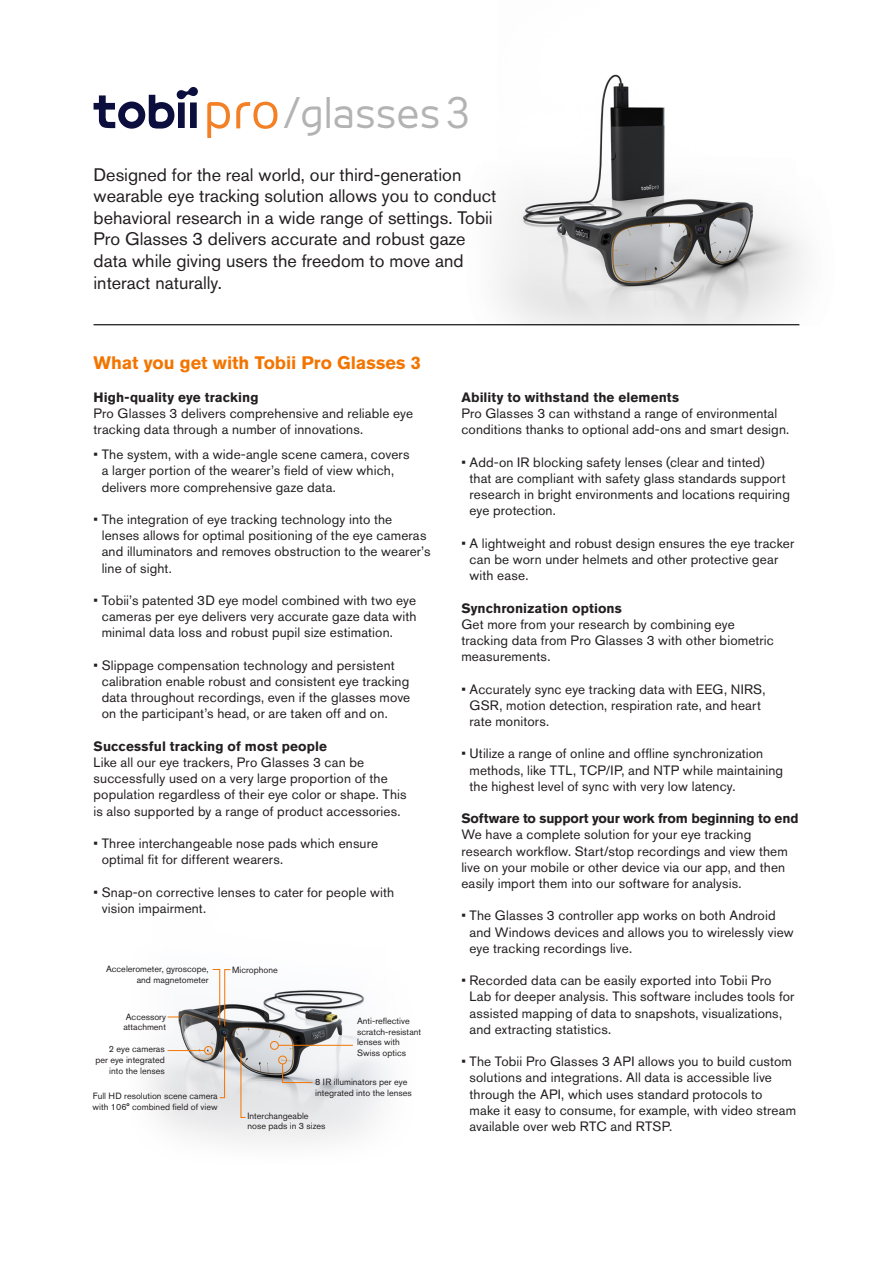
<style>
.page{position:relative;width:893px;height:1263px;background:#fff}
.page>*{position:absolute;margin:0;border:0;box-sizing:border-box;transform-origin:0 0}
.t1{font:41.7px "Tele Voice";color:#b3b3b3}
.t2{font:18px/21.6px "Akzidenz Grotesk BE";color:#231f20}
.t3{font:700 18px "Akzidenz Grotesk BE";letter-spacing:-.005em;color:#f37500}
.t4{font:13.5px/16.2px "Akzidenz Grotesk BE";letter-spacing:.01em;color:#231f20}
.t5{font:700 13.5px "Akzidenz Grotesk BE";letter-spacing:.005em;color:#231f20}
.t6{font:9px/10.8px "Akzidenz Grotesk BE";color:#231f20}
</style>
<div class="page">
<img style="left:149px;top:990px;width:239px;height:152px">
<img style="left:499px;top:74px;width:305px;height:251px">
<svg style="left:94px;top:87px;width:104px;height:42px"></svg>
<svg style="left:207px;top:102px;width:23px;height:36px"></svg>
<svg style="left:236px;top:102px;width:41px;height:27px"></svg>
<hr style="left:94px;top:324px;width:705px;height:1px;background:#000">
<div style="left:279px;top:1056px;width:8px;height:8px;border:1px solid #f37500;border-radius:50%"></div>
<div style="left:270px;top:1041px;width:8px;height:8px;border:1px solid #f37500;border-radius:50%"></div>
<div style="left:204px;top:1046px;width:9px;height:8px;border:1px solid #f37500;border-radius:50%"></div>
<svg style="left:282px;top:1064px;width:31px;height:19px"></svg>
<hr style="left:279px;top:1045px;width:74px;height:1px;background:#f37500">
<svg style="left:241px;top:1052px;width:5px;height:66px"></svg>
<svg style="left:219px;top:1037px;width:6px;height:61px"></svg>
<hr style="left:168px;top:1050px;width:36px;height:1px;background:#f37500">
<svg style="left:168px;top:1017px;width:12px;height:1px"></svg>
<svg style="left:212px;top:969px;width:19px;height:57px"></svg>
<p class="t1" style="left:284px;top:89px;width:188px">/glasses 3</p>
<p class="t2" style="left:94px;top:163px;width:404px">Designed for the real world, our third-generation wearable eye tracking solution allows you to conduct behavioral research in a wide range of settings. Tobii Pro Glasses 3 delivers accurate and robust gaze data while giving users the freedom to move and interact naturally.</p>
<p class="t3" style="left:94px;top:352px;width:329px">What you get with Tobii Pro Glasses 3</p>
<p class="t5" style="left:94px;top:389px;width:166px">High-quality eye tracking</p>
<p class="t4" style="left:94px;top:405px;width:321px">Pro Glasses 3 delivers comprehensive and reliable eye tracking data through a number of innovations.</p>
<p class="t4" style="left:102px;top:446px;width:309px;text-indent:-8px">• The system, with a wide-angle scene camera, covers a larger portion of the wearer’s field of view which, delivers more comprehensive gaze data.</p>
<p class="t4" style="left:102px;top:511px;width:330px;text-indent:-8px">• The integration of eye tracking technology into the lenses allows for optimal positioning of the eye cameras and illuminators and removes obstruction to the wearer’s line of sight.</p>
<p class="t4" style="left:102px;top:592px;width:316px;text-align:justify;text-indent:-8px">• Tobii’s patented 3D eye model combined with two eye cameras per eye delivers very accurate gaze data with minimal data loss and robust pupil size estimation.</p>
<p class="t4" style="left:102px;top:657px;width:310px;text-indent:-8px">• Slippage compensation technology and persistent calibration enable robust and consistent eye tracking data throughout recordings, even if the glasses move on the participant’s head, or are taken off and on.</p>
<p class="t5" style="left:94px;top:738px;width:235px">Successful tracking of most people</p>
<p class="t4" style="left:94px;top:754px;width:315px">Like all our eye trackers, Pro Glasses 3 can be successfully used on a very large proportion of the population regardless of their eye color or shape. This is also supported by a range of product accessories.</p>
<p class="t4" style="left:102px;top:835px;width:278px;text-indent:-8px">• Three interchangeable nose pads which ensure optimal fit for different wearers.</p>
<p class="t4" style="left:102px;top:884px;width:294px;text-indent:-8px">• Snap-on corrective lenses to cater for people with vision impairment.</p>
<p class="t6" style="left:106px;top:963px;width:104px;text-align:right">Accelerometer, gyroscope, and magnetometer</p>
<p class="t6" style="left:123px;top:1011px;width:44px">Accessory attachment</p>
<p class="t6" style="left:109px;top:1044px;width:57px">2 eye cameras</p>
<p class="t6" style="left:95px;top:1055px;width:71px">per eye integrated</p>
<p class="t6" style="left:109px;top:1065px;width:57px">into the lenses</p>
<p class="t6" style="left:93px;top:1090px;width:126px">Full HD resolution scene camera</p>
<p class="t6" style="left:93px;top:1101px;width:127px">with 106° combined field of view</p>
<p class="t6" style="left:232px;top:965px;width:47px">Microphone</p>
<p class="t6" style="left:357px;top:1015px;width:54px">Anti-reflective</p>
<p class="t6" style="left:357px;top:1026px;width:66px">scratch-resistant lenses with<br>Swiss optics</p>
<p class="t6" style="left:315px;top:1077px;width:94px">8 IR illuminators per eye</p>
<p class="t6" style="left:315px;top:1087px;width:98px">integrated into the lenses</p>
<p class="t6" style="left:247px;top:1110px;width:63px">Interchangeable</p>
<p class="t6" style="left:247px;top:1121px;width:79px">nose pads in 3 sizes</p>
<p class="t5" style="left:461px;top:389px;width:219px">Ability to withstand the elements</p>
<p class="t4" style="left:461px;top:405px;width:329px">Pro Glasses 3 can withstand a range of environmental conditions thanks to optional add-ons and smart design.</p>
<p class="t4" style="left:469px;top:454px;width:322px;text-indent:-8px">• Add-on IR blocking safety lenses (clear and tinted) that are compliant with safety glass standards support research in bright environments and locations requiring eye protection.</p>
<p class="t4" style="left:469px;top:535px;width:326px;text-indent:-8px">• A lightweight and robust design ensures the eye tracker can be worn under helmets and other protective gear with ease.</p>
<p class="t5" style="left:461px;top:600px;width:162px">Synchronization options</p>
<p class="t4" style="left:461px;top:616px;width:314px">Get more from your research by combining eye tracking data from Pro Glasses 3 with other biometric measurements.</p>
<p class="t4" style="left:469px;top:681px;width:298px;text-indent:-8px">• Accurately sync eye tracking data with EEG, NIRS,<br>GSR, motion detection, respiration rate, and heart rate monitors.</p>
<p class="t4" style="left:469px;top:745px;width:315px;text-indent:-8px">• Utilize a range of online and offline synchronization methods, like TTL, TCP/IP, and NTP while maintaining the highest level of sync with very low latency.</p>
<p class="t5" style="left:461px;top:811px;width:339px">Software to support your work from beginning to end</p>
<p class="t4" style="left:461px;top:826px;width:328px">We have a complete solution for your eye tracking research workflow. Start/stop recordings and view them live on your mobile or other device via our app, and then easily import them into our software for analysis.</p>
<p class="t4" style="left:469px;top:907px;width:326px;text-indent:-8px">• The Glasses 3 controller app works on both Android and Windows devices and allows you to wirelessly view eye tracking recordings live.</p>
<p class="t4" style="left:469px;top:972px;width:326px;text-indent:-8px">• Recorded data can be easily exported into Tobii Pro Lab for deeper analysis. This software includes tools for assisted mapping of data to snapshots, visualizations, and extracting statistics.</p>
<p class="t4" style="left:469px;top:1053px;width:328px;text-indent:-8px">• The Tobii Pro Glasses 3 API allows you to build custom solutions and integrations. All data is accessible live through the API, which uses standard protocols to make it easy to consume, for example, with video stream available over web RTC and RTSP.</p>
</div>
